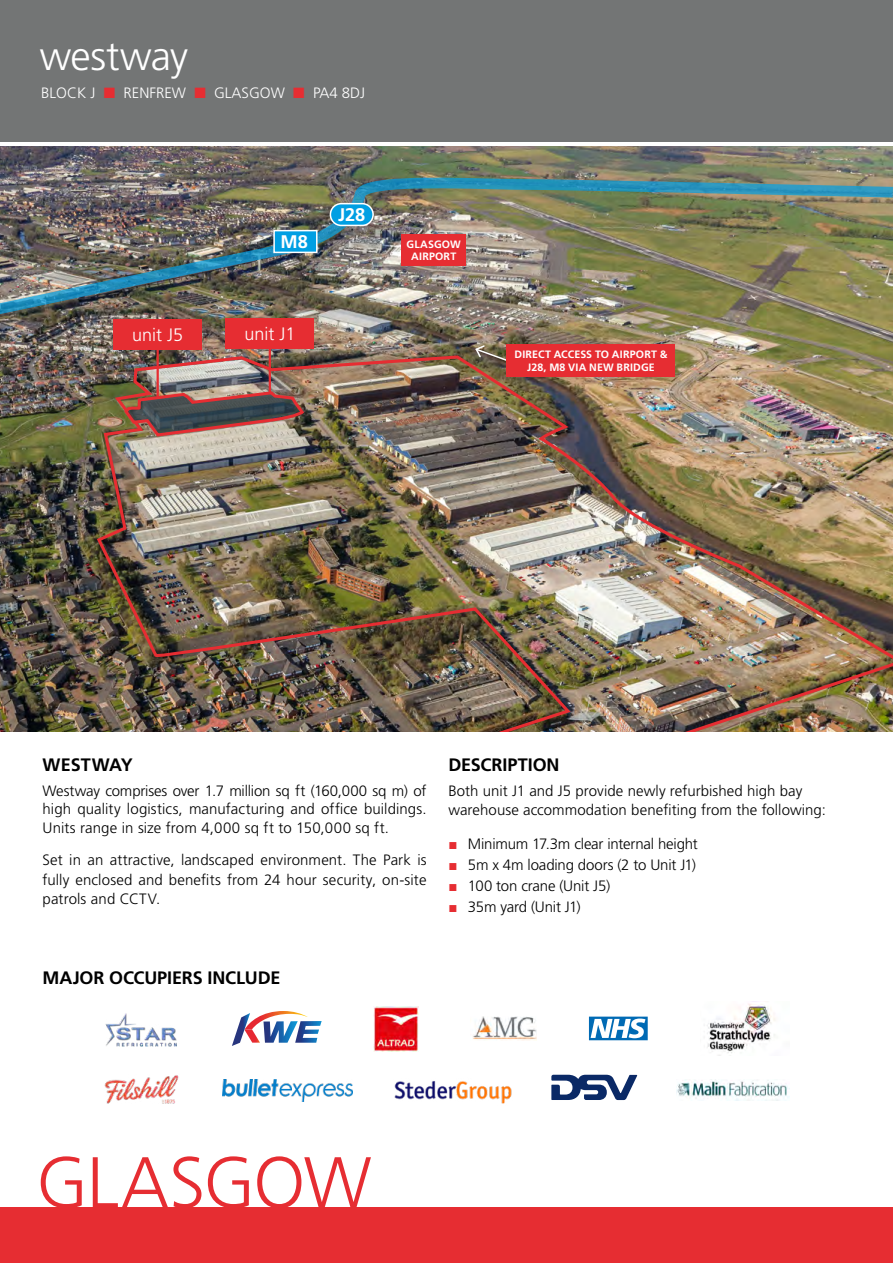
<style>
.page{position:relative;width:893px;height:1263px;background:#fff}
.page>*{position:absolute;margin:0;border:0;box-sizing:border-box;transform-origin:0 0}
.t1{font:300 72px "Frutiger LT Std";letter-spacing:-.02em;color:#e62d32}
.t2{font:300 40.5px "Frutiger LT Std";letter-spacing:-.015em;color:#fff}
.t3{font:300 30px "Frutiger LT Std";color:#fff}
.t4{font:700 18.3px "Frutiger LT Std";color:#fff}
.t5{font:700 18px "Frutiger LT Std";letter-spacing:-.005em;color:#000}
.t6{font:300 18px "Frutiger LT Std";color:#fff}
.t7{font:300 15px/19.5px "Frutiger LT Std";letter-spacing:.005em;color:#000}
.t8{font:300 15px "Frutiger LT Std";letter-spacing:-.015em;color:#000}
.t9{font:300 15px "Frutiger LT Std";color:#fff}
.t10{font:700 10.65px/12.1px "Frutiger LT Std";letter-spacing:.015em;color:#fff;text-align:center}
.s1{color:#e62d32}
.s2{font-family:"Arial";font-weight:400;color:#e62d32}
</style>
<div class="page">
<img style="left:105px;top:1013px;width:72px;height:33px">
<img style="left:104px;top:1075px;width:75px;height:29px">
<img style="left:704px;top:1001px;width:72px;height:55px">
<svg style="left:589px;top:1016px;width:59px;height:24px"></svg>
<img style="left:472px;top:1016px;width:64px;height:24px">
<img style="left:676px;top:1079px;width:114px;height:21px">
<svg style="left:551px;top:1075px;width:86px;height:25px"></svg>
<img style="left:222px;top:1079px;width:130px;height:22px">
<img style="left:394px;top:1081px;width:118px;height:23px">
<svg style="left:232px;top:1011px;width:90px;height:35px"></svg>
<img style="left:374px;top:1007px;width:45px;height:44px">
<img style="left:0;top:146px;width:893px;height:585px">
<img style="left:0;top:174px;width:893px;height:145px">
<div style="left:273px;top:230px;width:45px;height:23px;background:#009fe3;border:2px solid #fff"></div>
<div style="left:330px;top:204px;width:43px;height:21px;background:#009fe3;border-radius:11px"></div>
<div style="left:330px;top:203px;width:44px;height:23px;border:2px solid #fff;border-radius:11px"></div>
<img style="left:95px;top:354px;width:798px;height:377px">
<svg style="left:474px;top:341px;width:35px;height:21px"></svg>
<div style="left:507px;top:344px;width:168px;height:33px;background:#e62d32"></div>
<hr style="left:269px;top:341px;width:2px;height:53px;background:#e62d32">
<div style="left:226px;top:318px;width:88px;height:31px;background:#e62d32"></div>
<hr style="left:157px;top:342px;width:2px;height:56px;background:#e62d32">
<div style="left:114px;top:319px;width:88px;height:31px;background:#e62d32"></div>
<img style="left:122px;top:390px;width:183px;height:54px">
<div style="left:0;top:1207px;width:893px;height:56px;background:#e62d32"></div>
<div style="left:0;top:0;width:893px;height:141px;background:#737575"></div>
<h2 class="t2" style="left:40px;top:33px;width:150px">westway</h2>
<p class="t9" style="left:41px;top:85px;width:326px">BLOCK J <span class="s1">■</span> RENFREW <span class="s1">■</span> GLASGOW <span class="s1">■</span> PA4 8DJ</p>
<p class="t4" style="left:281px;top:231px;width:29px">M8</p>
<h3 class="t3" style="left:116px;top:308px;width:193px">unit J5 unit j1</h3>
<p class="t6" style="left:132px;top:324px;width:53px">unit J5</p>
<p class="t6" style="left:244px;top:323px;width:53px">unit J1</p>
<p class="t4" style="left:338px;top:204px;width:28px">J28</p>
<p class="t10" style="left:407px;top:238px;width:56px">GLASGOW<br>AIRPORT</p>
<p class="t10" style="left:515px;top:347px;width:152px;text-align:left">NEW WRIGHT STREET BRIDGE<br>TO AIRPORT AND &amp; J28, M8</p>
<p class="t10" style="left:515px;top:349px;width:154px">DIRECT ACCESS TO AIRPORT &amp;<br>J28, M8 VIA NEW BRIDGE</p>
<p class="t5" style="left:43px;top:754px;width:92px">WESTWAY</p>
<p class="t7" style="left:43px;top:781px;width:386px;line-height:18px">Westway comprises over 1.7 million sq ft (160,000 sq m) of high quality logistics, manufacturing and office buildings.</p>
<p class="t7" style="left:43px;top:812px;width:386px;line-height:32.2px">Units range in size from 4,000 sq ft to 150,000 sq ft.<br>Set in an attractive, landscaped environment. The Park is</p>
<p class="t7" style="left:43px;top:870px;width:385px">fully enclosed and benefits from 24 hour security, on-site patrols and CCTV.</p>
<p class="t5" style="left:448px;top:754px;width:113px">DESCRIPTION</p>
<p class="t7" style="left:448px;top:781px;width:379px">Both unit J1 and J5 provide newly refurbished high bay warehouse accommodation benefiting from the following:</p>
<p class="t8" style="left:448px;top:835px;width:251px"><span class="s2">■</span> Minimum 17.3m clear internal height</p>
<p class="t7" style="left:448px;top:855px;width:249px"><span class="s2">■</span> 5m x 4m loading doors (2 to Unit J1)</p>
<p class="t8" style="left:448px;top:877px;width:163px"><span class="s2">■</span> 100 ton crane (Unit J5)</p>
<p class="t8" style="left:448px;top:898px;width:134px"><span class="s2">■</span> 35m yard (Unit J1)</p>
<p class="t5" style="left:43px;top:968px;width:239px">MAJOR OCCUPIERS INCLUDE</p>
<h1 class="t1" style="left:36px;top:1142px;width:337px">GLASGOW</h1>
</div>
